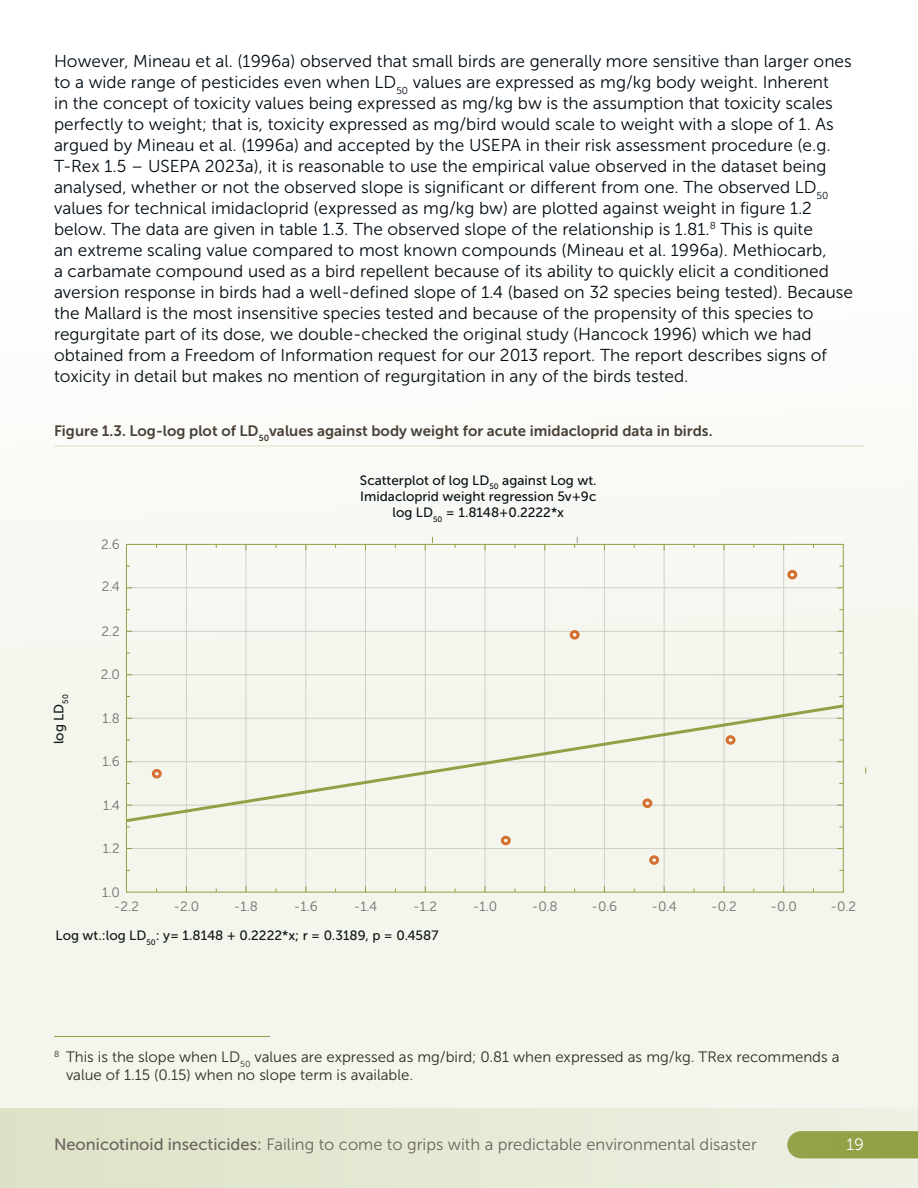
<style>
.page{position:relative;width:918px;height:1188px;background:#fff}
.page>*{position:absolute;margin:0;border:0;box-sizing:border-box;transform-origin:0 0}
.Normal-museo{font:17.25px/21px "Museo Sans 300";color:#010b13}
.t1{font:16.5px "Museo Sans 300";color:#6c655e}
.t2{font:16.5px "Museo Sans 300";color:#fff}
.Footnote{font:15px/18px "Museo Sans 300";color:#231f20}
.table_figures_titles{font:15px "Museo Sans 700";color:#473e36}
.Graph-bold{font:13.5px "Museo Sans 500";color:#010b13}
.Graph_details{font:13.5px "Museo Sans 300";color:#676d71}
.s1{font-family:"Museo Sans 500"}
</style>
<div class="page">
<div style="left:0;top:0;width:918px;height:1188px;background:linear-gradient(to right,#f8f9f3,#f8f8f3)"></div>
<svg style="left:0;top:1108px;width:918px;height:80px;background:#e1e5cd"></svg>
<p class="Normal-museo" style="left:54px;top:51px;width:801px">However, Mineau et al. (1996a) observed that small birds are generally more sensitive than larger ones to a wide range of pesticides even when LD<sub>50</sub> values are expressed as mg/kg body weight. Inherent<br>in the concept of toxicity values being expressed as mg/kg bw is the assumption that toxicity scales perfectly to weight; that is, toxicity expressed as mg/bird would scale to weight with a slope of 1. As argued by Mineau et al. (1996a) and accepted by the USEPA in their risk assessment procedure (e.g.<br>T-Rex 1.5 – USEPA 2023a), it is reasonable to use the empirical value observed in the dataset being analysed, whether or not the observed slope is significant or different from one. The observed LD<sub>50 </sub>values for technical imidacloprid (expressed as mg/kg bw) are plotted against weight in figure 1.2 below. The data are given in table 1.3. The observed slope of the relationship is 1.81.<sup>8</sup> This is quite<br>an extreme scaling value compared to most known compounds (Mineau et al. 1996a). Methiocarb,<br>a carbamate compound used as a bird repellent because of its ability to quickly elicit a conditioned aversion response in birds had a well-defined slope of 1.4 (based on 32 species being tested). Because the Mallard is the most insensitive species tested and because of the propensity of this species to regurgitate part of its dose, we double-checked the original study (Hancock 1996) which we had obtained from a Freedom of Information request for our 2013 report. The report describes signs of toxicity in detail but makes no mention of regurgitation in any of the birds tested.</p>
<p class="table_figures_titles" style="left:54px;top:422px;width:660px">Figure 1.3. Log-log plot of LD<sub>50</sub>values against body weight for acute imidacloprid data in birds.</p>
<p class="Graph-bold" style="left:51px;top:744px;width:51px;rotate:-90deg">log LD<sub>50</sub></p>
<p class="Graph-bold" style="left:360px;top:473px;width:238px">Scatterplot of log LD<sub>50</sub> against Log wt.</p>
<p class="Graph-bold" style="left:360px;top:489px;width:238px">Imidacloprid weight regression 5v+9c</p>
<p class="Graph-bold" style="left:392px;top:505px;width:173px">log LD<sub>50</sub> = 1.8148+0.2222*x</p>
<p class="Graph_details" style="left:101px;top:537px;width:20px">2.6</p>
<p class="Graph_details" style="left:102px;top:579px;width:20px">2.4</p>
<p class="Graph_details" style="left:101px;top:624px;width:20px">2.2</p>
<p class="Graph_details" style="left:101px;top:668px;width:21px">2.0</p>
<p class="Graph_details" style="left:102px;top:711px;width:19px">1.8</p>
<p class="Graph_details" style="left:103px;top:755px;width:19px">1.6</p>
<p class="Graph_details" style="left:103px;top:798px;width:18px">1.4</p>
<p class="Graph_details" style="left:103px;top:841px;width:19px">1.2</p>
<p class="Graph_details" style="left:102px;top:885px;width:19px">1.0</p>
<p class="Graph_details" style="left:114px;top:899px;width:27px">-2.2</p>
<p class="Graph_details" style="left:174px;top:899px;width:27px">-2.0</p>
<p class="Graph_details" style="left:234px;top:899px;width:26px">-1.8</p>
<p class="Graph_details" style="left:294px;top:899px;width:25px">-1.6</p>
<p class="Graph_details" style="left:354px;top:899px;width:25px">-1.4</p>
<p class="Graph_details" style="left:413px;top:899px;width:25px">-1.2</p>
<p class="Graph_details" style="left:473px;top:899px;width:26px">-1.0</p>
<p class="Graph_details" style="left:532px;top:899px;width:28px">-0.8</p>
<p class="Graph_details" style="left:592px;top:899px;width:27px">-0.6</p>
<p class="Graph_details" style="left:651px;top:899px;width:27px">-0.4</p>
<p class="Graph_details" style="left:711px;top:899px;width:27px">-0.2</p>
<p class="Graph_details" style="left:771px;top:899px;width:28px">-0.0</p>
<p class="Graph_details" style="left:830px;top:899px;width:27px">-0.2</p>
<p class="Graph-bold" style="left:56px;top:928px;width:384px">Log wt.:log LD<sub>50</sub>: y= 1.8148 + 0.2222*x; r = 0.3189, p = 0.4587</p>
<p class="Footnote" style="left:66px;top:1048px;width:775px;text-indent:-12px"><sup>8</sup> This is the slope when LD<sub>50</sub> values are expressed as mg/bird; 0.81 when expressed as mg/kg. TRex recommends a value of 1.15 (0.15) when no slope term is available.</p>
<p class="t1" style="left:54px;top:1136px;width:704px"><span class="s1">Neonicotinoid insecticides:</span> Failing to come to grips with a predictable environmental disaster</p>
<p class="t2" style="left:847px;top:1136px;width:19px">19</p>
</div>
